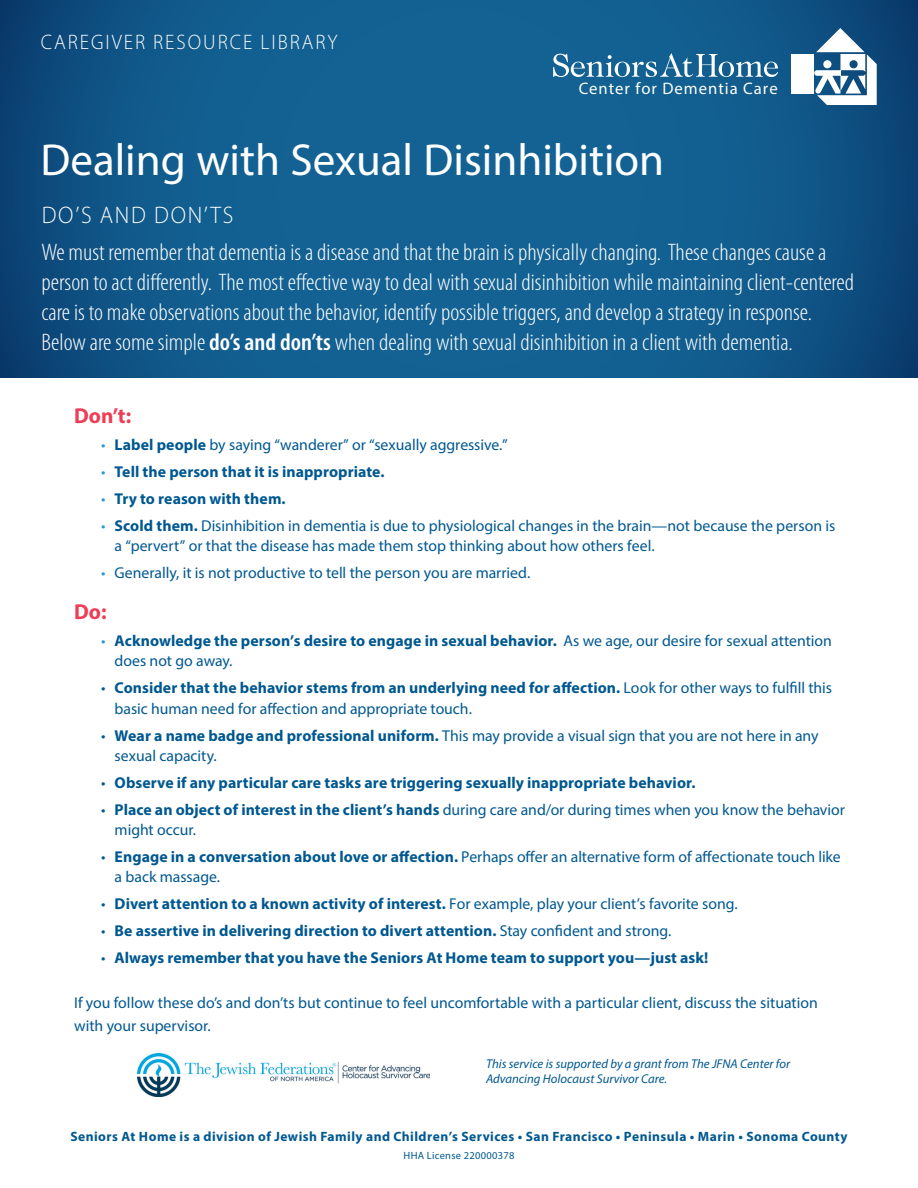
<style>
.page{position:relative;width:918px;height:1188px;background:#fff}
.page>*{position:absolute;margin:0;border:0;box-sizing:border-box;transform-origin:0 0}
.t1{font:45px "Myriad Pro";color:#fff}
.Intro_quote{font:300 condensed 24px/30px "Myriad Pro";color:#fff;scale:1.05 1}
.subtitle{font:300 24px "Myriad Pro";letter-spacing:.08em;color:#fff;scale:.95 1}
.subhead-red-space_af{font:700 21.6px "Myriad Pro";color:#ee3d56}
.subtitle-2{font:300 21px "Myriad Pro";letter-spacing:.1em;color:#fff;scale:.95 1}
.t2{font:16.65px "Myriad Pro";letter-spacing:.06em;color:#fff}
.bulleted_text-left_i{font:15.75px/20.2px "Myriad Pro";letter-spacing:-.005em;color:#005890}
.bulleted_text-left_i-2{font:700 15.75px/20.2px "Myriad Pro";letter-spacing:.005em;color:#005890}
.body_myriad_12pt-no{font:15.75px/22.5px "Myriad Pro";color:#005890}
.program_of{font:700 13.5px "Myriad Pro";letter-spacing:.035em;color:#005890}
.body_myriad_12pt-no-2{font:italic 12.75px/15.3px "Myriad Pro";color:#005890}
.program_of-2{font:10.5px "Myriad Pro";letter-spacing:.025em;color:#005890}
.s1{font-weight:600}
.s2{color:#2d99d5}
.s3{font-weight:700}
.s4{font-weight:400;color:#2d99d5}
.s5{font-weight:400}
</style>
<div class="page">
<svg style="left:1px;top:0;width:917px;height:378px;background:#105a8b"></svg>
<svg style="left:553px;top:53px;width:225px;height:24px;background:#4a85aa"></svg>
<div style="left:791px;top:54px;width:22px;height:40px;background:#fff"></div>
<svg style="left:814px;top:28px;width:63px;height:77px"></svg>
<img style="left:138px;top:1053px;width:291px;height:44px">
<p class="subtitle-2" style="left:41px;top:29px;width:314px">CAREGIVER RESOURCE LIBRARY</p>
<p class="t2" style="left:579px;top:78px;width:201px">Center for Dementia Care</p>
<p class="t1" style="left:40px;top:132px;width:625px">Dealing with Sexual Disinhibition</p>
<p class="subtitle" style="left:42px;top:201px;width:203px">DO’S AND DON’TS</p>
<p class="Intro_quote" style="left:42px;top:238px;width:775px">We must remember that dementia is a disease and that the brain is physically changing. These changes cause a person to act differently. The most effective way to deal with sexual disinhibition while maintaining client-centered care is to make observations about the behavior, identify possible triggers, and develop a strategy in response.<br>Below are some simple <span class="s1">do’s and don’ts</span> when dealing with sexual disinhibition in a client with dementia.</p>
<p class="subhead-red-space_af" style="left:74px;top:401px;width:59px">Don’t:</p>
<p class="bulleted_text-left_i" style="left:101px;top:434px;width:408px"><span class="s2">•</span> <span class="s3">Label people</span> by saying “wanderer” or “sexually aggressive.”</p>
<p class="bulleted_text-left_i-2" style="left:101px;top:461px;width:285px"><span class="s4">•</span> Tell the person that it is inappropriate.</p>
<p class="bulleted_text-left_i-2" style="left:101px;top:488px;width:186px"><span class="s4">•</span> Try to reason with them.</p>
<p class="bulleted_text-left_i" style="left:115px;top:515px;width:722px;text-indent:-14px"><span class="s2">•</span> <span class="s3">Scold them.</span> Disinhibition in dementia is due to physiological changes in the brain—not because the person is a “pervert” or that the disease has made them stop thinking about how others feel.</p>
<p class="bulleted_text-left_i" style="left:101px;top:562px;width:431px"><span class="s2">•</span> Generally, it is not productive to tell the person you are married.</p>
<p class="subhead-red-space_af" style="left:74px;top:598px;width:34px">Do:</p>
<p class="bulleted_text-left_i-2" style="left:115px;top:630px;width:719px;text-indent:-14px"><span class="s4">•</span> Acknowledge the person’s desire to engage in sexual behavior. <span class="s5">As we age, our desire for sexual attention does not go away.</span></p>
<p class="bulleted_text-left_i" style="left:115px;top:678px;width:719px;text-indent:-14px">• <span class="s3">Consider that the behavior stems from an underlying need for affection.</span> Look for other ways to fulfill this basic human need for affection and appropriate touch.</p>
<p class="bulleted_text-left_i" style="left:115px;top:725px;width:705px;text-indent:-14px">• <span class="s3">Wear a name badge and professional uniform.</span> This may provide a visual sign that you are not here in any sexual capacity.</p>
<p class="bulleted_text-left_i-2" style="left:101px;top:772px;width:596px"><span class="s5">•</span> Observe if any particular care tasks are triggering sexually inappropriate behavior.</p>
<p class="bulleted_text-left_i" style="left:115px;top:799px;width:732px;text-indent:-14px">• <span class="s3">Place an object of interest in the client’s hands</span> during care and/or during times when you know the behavior might occur.</p>
<p class="bulleted_text-left_i" style="left:115px;top:847px;width:728px;text-indent:-14px">• <span class="s3">Engage in a conversation about love or affection.</span> Perhaps offer an alternative form of affectionate touch like a back massage.</p>
<p class="bulleted_text-left_i-2" style="left:101px;top:894px;width:638px"><span class="s5">•</span> Divert attention to a known activity of interest. <span class="s5">For example, play your client’s favorite song.</span></p>
<p class="bulleted_text-left_i-2" style="left:101px;top:921px;width:572px"><span class="s5">•</span> Be assertive in delivering direction to divert attention. <span class="s5">Stay confident and strong.</span></p>
<p class="bulleted_text-left_i-2" style="left:101px;top:948px;width:609px"><span class="s5">•</span> Always remember that you have the Seniors At Home team to support you—just ask!</p>
<p class="body_myriad_12pt-no" style="left:74px;top:992px;width:745px">If you follow these do’s and don’ts but continue to feel uncomfortable with a particular client, discuss the situation with your supervisor.</p>
<p class="body_myriad_12pt-no-2" style="left:486px;top:1056px;width:306px">This service is supported by a grant from The JFNA Center for<br>Advancing Holocaust Survivor Care.</p>
<p class="program_of" style="left:70px;top:1127px;width:779px">Seniors At Home is a division of Jewish Family and Children’s Services • San Francisco • Peninsula • Marin • Sonoma County</p>
<p class="program_of-2" style="left:404px;top:1149px;width:112px">HHA License 220000378</p>
</div>
